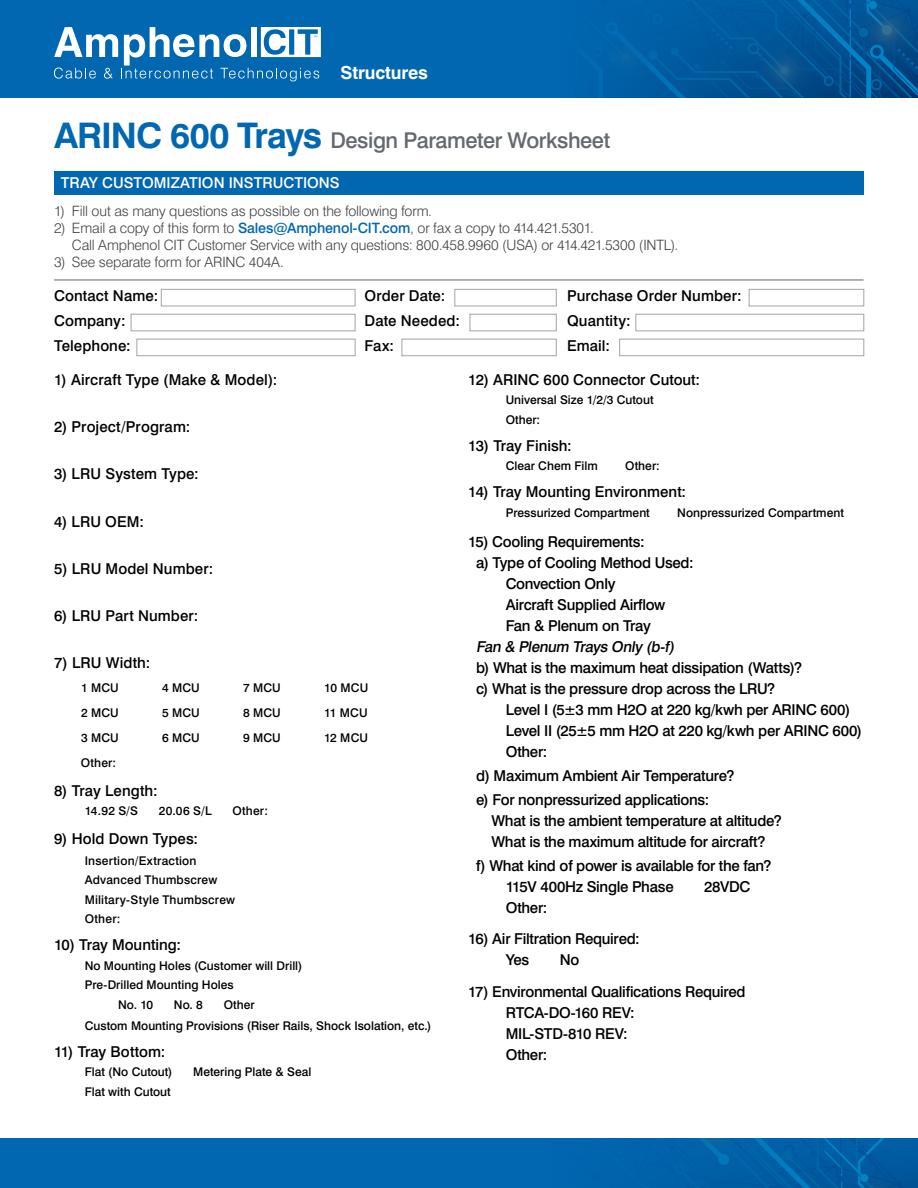
<style>
.page{position:relative;width:918px;height:1188px;background:#fff}
.page>*{position:absolute;margin:0;border:0;box-sizing:border-box;transform-origin:0 0}
.t1{font:500 21.75px "Swiss 721 BT";letter-spacing:-.02em;color:#64696f}
.t2{font:700 18px "Swiss 721 BT";letter-spacing:-.01em;color:#fff}
.t3{font:500 15px/21px "Swiss 721 BT";letter-spacing:-.02em;color:#000}
.t4{font:500 15px "Swiss 721 BT";letter-spacing:.01em;color:#000}
.t5{font:500 15px "Swiss 721 BT";color:#000}
.t6{font:500 15px "Swiss 721 BT";letter-spacing:.005em;color:#000}
.t7{font:500 15px "Swiss 721 BT";color:#fff}
.t8{font:italic 500 15px "Swiss 721 BT";color:#000}
.t9{font:300 14.25px/17.1px "Swiss 721 BT";letter-spacing:-.01em;color:#414042}
.t10{font:500 12px/19.5px "Swiss 721 BT";color:#000}
.s1{font-weight:700;font-size:35.25px;color:#0067b0}
.s2{font-weight:500;color:#0067b0}
</style>
<div class="page">
<div style="left:0;top:0;width:918px;height:97px;background:#0067b0"></div>
<svg style="left:612px;top:0;width:306px;height:97px"></svg>
<div style="left:586px;top:19px;width:78px;height:76px;background:#0062a8;border-radius:50%"></div>
<svg style="left:54px;top:27px;width:267px;height:54px"></svg>
<div style="left:0;top:1139px;width:918px;height:49px;background:#0067b0"></div>
<svg style="left:652px;top:1139px;width:266px;height:49px"></svg>
<div style="left:54px;top:171px;width:809px;height:24px;background:#0067b0"></div>
<hr style="left:54px;top:280px;width:810px;height:1px;background:#64696f">
<div style="left:161px;top:289px;width:194px;height:17px;border:1px solid #a4a4a9"></div>
<div style="left:454px;top:289px;width:103px;height:17px;border:1px solid #a4a4a9"></div>
<div style="left:749px;top:289px;width:115px;height:17px;border:1px solid #a4a4a9"></div>
<div style="left:131px;top:314px;width:224px;height:17px;border:1px solid #a4a4a9"></div>
<div style="left:470px;top:314px;width:87px;height:17px;border:1px solid #a4a4a9"></div>
<div style="left:635px;top:314px;width:229px;height:17px;border:1px solid #a4a4a9"></div>
<div style="left:137px;top:339px;width:218px;height:17px;border:1px solid #a4a4a9"></div>
<div style="left:402px;top:339px;width:155px;height:17px;border:1px solid #a4a4a9"></div>
<div style="left:619px;top:339px;width:245px;height:17px;border:1px solid #a4a4a9"></div>
<p class="t2" style="left:341px;top:61px;width:89px">Structures</p>
<h1 class="t1" style="left:54px;top:127px;width:558px"><span class="s1">ARINC 600 Trays</span> Design Parameter Worksheet</h1>
<p class="t7" style="left:61px;top:174px;width:280px">TRAY CUSTOMIZATION INSTRUCTIONS</p>
<p class="t9" style="left:54px;top:202px;width:379px">1) Fill out as many questions as possible on the following form.</p>
<p class="t9" style="left:72px;top:219px;width:608px;text-indent:-18px">2) Email a copy of this form to <span class="s2">Sales@Amphenol-CIT.com</span>, or fax a copy to 414.421.5301.<br>Call Amphenol CIT Customer Service with any questions: 800.458.9960 (USA) or 414.421.5300 (INTL).</p>
<p class="t9" style="left:54px;top:253px;width:231px">3) See separate form for ARINC 404A.</p>
<p class="t4" style="left:54px;top:287px;width:106px">Contact Name:</p>
<p class="t4" style="left:364px;top:287px;width:82px">Order Date:</p>
<p class="t6" style="left:567px;top:287px;width:176px">Purchase Order Number:</p>
<p class="t6" style="left:54px;top:312px;width:73px">Company:</p>
<p class="t4" style="left:364px;top:312px;width:97px">Date Needed:</p>
<p class="t4" style="left:567px;top:312px;width:65px">Quantity:</p>
<p class="t6" style="left:54px;top:337px;width:78px">Telephone:</p>
<p class="t3" style="left:364px;top:335px;width:31px">Fax:</p>
<p class="t3" style="left:567px;top:335px;width:44px">Email:</p>
<p class="t4" style="left:54px;top:370px;width:225px">1) Aircraft Type (Make &amp; Model):</p>
<p class="t6" style="left:54px;top:418px;width:138px">2) Project/Program:</p>
<p class="t4" style="left:54px;top:465px;width:146px">3) LRU System Type:</p>
<p class="t3" style="left:54px;top:511px;width:92px">4) LRU OEM:</p>
<p class="t6" style="left:54px;top:559px;width:161px">5) LRU Model Number:</p>
<p class="t4" style="left:54px;top:607px;width:146px">6) LRU Part Number:</p>
<p class="t4" style="left:54px;top:654px;width:98px">7) LRU Width:</p>
<p class="t10" style="left:81px;top:678px;width:39px">1 MCU</p>
<p class="t10" style="left:162px;top:678px;width:39px">4 MCU</p>
<p class="t10" style="left:243px;top:678px;width:39px">7 MCU</p>
<p class="t10" style="left:324px;top:678px;width:46px">10 MCU</p>
<p class="t10" style="left:81px;top:703px;width:39px">2 MCU</p>
<p class="t10" style="left:162px;top:703px;width:39px">5 MCU</p>
<p class="t10" style="left:243px;top:703px;width:39px">8 MCU</p>
<p class="t10" style="left:324px;top:703px;width:45px">11 MCU</p>
<p class="t10" style="left:81px;top:728px;width:39px">3 MCU</p>
<p class="t10" style="left:162px;top:728px;width:39px">6 MCU</p>
<p class="t10" style="left:243px;top:728px;width:39px">9 MCU</p>
<p class="t10" style="left:324px;top:728px;width:46px">12 MCU</p>
<p class="t10" style="left:81px;top:753px;width:37px">Other:</p>
<p class="t4" style="left:54px;top:781px;width:105px">8) Tray Length:</p>
<p class="t10" style="left:85px;top:801px;width:55px">14.92 S/S</p>
<p class="t10" style="left:159px;top:801px;width:54px">20.06 S/L</p>
<p class="t10" style="left:232px;top:801px;width:37px">Other:</p>
<p class="t4" style="left:54px;top:829px;width:146px">9) Hold Down Types:</p>
<p class="t10" style="left:85px;top:851px;width:152px">Insertion/Extraction<br>Advanced Thumbscrew<br>Military-Style Thumbscrew<br>Other:</p>
<p class="t5" style="left:54px;top:936px;width:129px">10) Tray Mounting:</p>
<p class="t10" style="left:85px;top:956px;width:219px">No Mounting Holes (Customer will Drill)</p>
<p class="t10" style="left:85px;top:975px;width:150px">Pre-Drilled Mounting Holes</p>
<p class="t10" style="left:118px;top:995px;width:37px">No. 10</p>
<p class="t10" style="left:174px;top:995px;width:31px">No. 8</p>
<p class="t10" style="left:85px;top:994px;width:348px;line-height:21px;text-indent:139px">Other<br>Custom Mounting Provisions (Riser Rails, Shock Isolation, etc.)</p>
<p class="t5" style="left:54px;top:1042px;width:113px">11) Tray Bottom:</p>
<p class="t10" style="left:85px;top:1062px;width:89px">Flat (No Cutout)</p>
<p class="t10" style="left:193px;top:1062px;width:120px">Metering Plate &amp; Seal</p>
<p class="t10" style="left:85px;top:1082px;width:88px">Flat with Cutout</p>
<p class="t5" style="left:468px;top:370px;width:233px">12) ARINC 600 Connector Cutout:</p>
<p class="t10" style="left:506px;top:390px;width:149px">Universal Size 1/2/3 Cutout<br>Other:</p>
<p class="t5" style="left:468px;top:436px;width:105px">13) Tray Finish:</p>
<p class="t10" style="left:506px;top:456px;width:94px">Clear Chem Film</p>
<p class="t10" style="left:625px;top:456px;width:36px">Other:</p>
<p class="t5" style="left:468px;top:483px;width:219px">14) Tray Mounting Environment:</p>
<p class="t10" style="left:506px;top:503px;width:146px">Pressurized Compartment</p>
<p class="t10" style="left:677px;top:503px;width:168px">Nonpressurized Compartment</p>
<p class="t3" style="left:468px;top:531px;width:178px">15) Cooling Requirements:</p>
<p class="t3" style="left:476px;top:552px;width:219px">a) Type of Cooling Method Used:</p>
<p class="t3" style="left:506px;top:573px;width:111px">Convection Only</p>
<p class="t3" style="left:506px;top:594px;width:161px">Aircraft Supplied Airflow</p>
<p class="t3" style="left:506px;top:615px;width:147px">Fan &amp; Plenum on Tray</p>
<p class="t8" style="left:476px;top:637px;width:203px">Fan &amp; Plenum Trays Only (b-f)</p>
<p class="t3" style="left:476px;top:657px;width:328px">b) What is the maximum heat dissipation (Watts)? c) What is the pressure drop across the LRU?</p>
<p class="t3" style="left:506px;top:699px;width:358px">Level I (5±3 mm H2O at 220 kg/kwh per ARINC 600)<br>Level II (25±5 mm H2O at 220 kg/kwh per ARINC 600)<br>Other:</p>
<p class="t3" style="left:476px;top:763px;width:260px;line-height:24px">d) Maximum Ambient Air Temperature? e) For nonpressurized applications:</p>
<p class="t3" style="left:492px;top:810px;width:292px">What is the ambient temperature at altitude?<br>What is the maximum altitude for aircraft?</p>
<p class="t3" style="left:506px;top:855px;width:267px;text-indent:-30px">f) What kind of power is available for the fan?<br>115V 400Hz Single Phase</p>
<p class="t3" style="left:704px;top:876px;width:48px">28VDC</p>
<p class="t3" style="left:506px;top:897px;width:43px">Other:</p>
<p class="t3" style="left:506px;top:928px;width:135px;text-indent:-37px">16) Air Filtration Required:<br>Yes</p>
<p class="t3" style="left:560px;top:949px;width:21px">No</p>
<p class="t3" style="left:506px;top:981px;width:241px;text-indent:-37px">17) Environmental Qualifications Required<br>RTCA-DO-160 REV:<br>MIL-STD-810 REV:<br>Other:</p>
</div>
